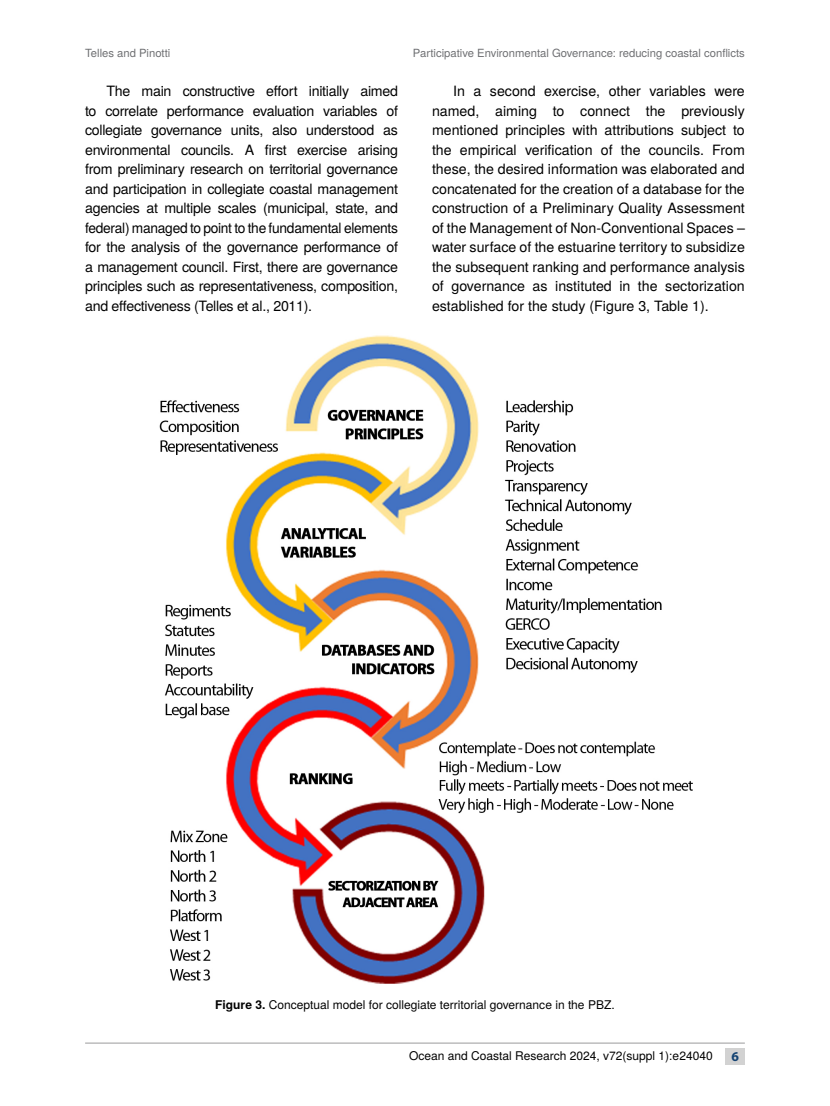
<style>
.page{position:relative;width:830px;height:1106px;background:#fff}
.page>*{position:absolute;margin:0;border:0;box-sizing:border-box;transform-origin:0 0}
.t1{font:14.25px/19.5px "Te X Gyre Heros";letter-spacing:-.015em;color:#000;text-align:justify}
.t2{font:700 13.5px "Myriad Pro";color:#134272}
.t3{font:12px "Te X Gyre Heros";color:#000}
.t4{font:11.25px "Te X Gyre Heros";color:#6d6e71}
.s1{font-weight:700}
</style>
<div class="page">
<hr style="left:85px;top:1042px;width:659px;height:1px;background:#9a9a9b">
<div style="left:725px;top:1048px;width:19px;height:16px;background:#d2d2d2"></div>
<img style="left:159px;top:335px;width:534px;height:649px">
<p class="t4" style="left:413px;top:44px;width:333px">Participative Environmental Governance: reducing coastal conflicts</p>
<p class="t4" style="left:85px;top:44px;width:87px">Telles and Pinotti</p>
<p class="t1" style="left:85px;top:80px;width:314px;text-indent:21px">The main constructive effort initially aimed to correlate performance evaluation variables of collegiate governance units, also understood as environmental councils. A first exercise arising from preliminary research on territorial governance and participation in collegiate coastal management agencies at multiple scales (municipal, state, and federal) managed to point to the fundamental elements for the analysis of the governance performance of a management council. First, there are governance principles such as representativeness, composition, and effectiveness (Telles et al., 2011).</p>
<p class="t1" style="left:432px;top:80px;width:314px;text-indent:21px">In a second exercise, other variables were named, aiming to connect the previously mentioned principles with attributions subject to the empirical verification of the councils. From these, the desired information was elaborated and concatenated for the creation of a database for the construction of a Preliminary Quality Assessment of the Management of Non-Conventional Spaces – water surface of the estuarine territory to subsidize the subsequent ranking and performance analysis of governance as instituted in the sectorization established for the study (Figure 3, Table 1).</p>
<p class="t3" style="left:215px;top:994px;width:401px"><span class="s1">Figure 3.</span> Conceptual model for collegiate territorial governance in the PBZ.</p>
<p class="t3" style="left:409px;top:1046px;width:305px">Ocean and Coastal Research 2024, v72(suppl 1):e24040</p>
<p class="t2" style="left:731px;top:1048px;width:9px">6</p>
</div>
